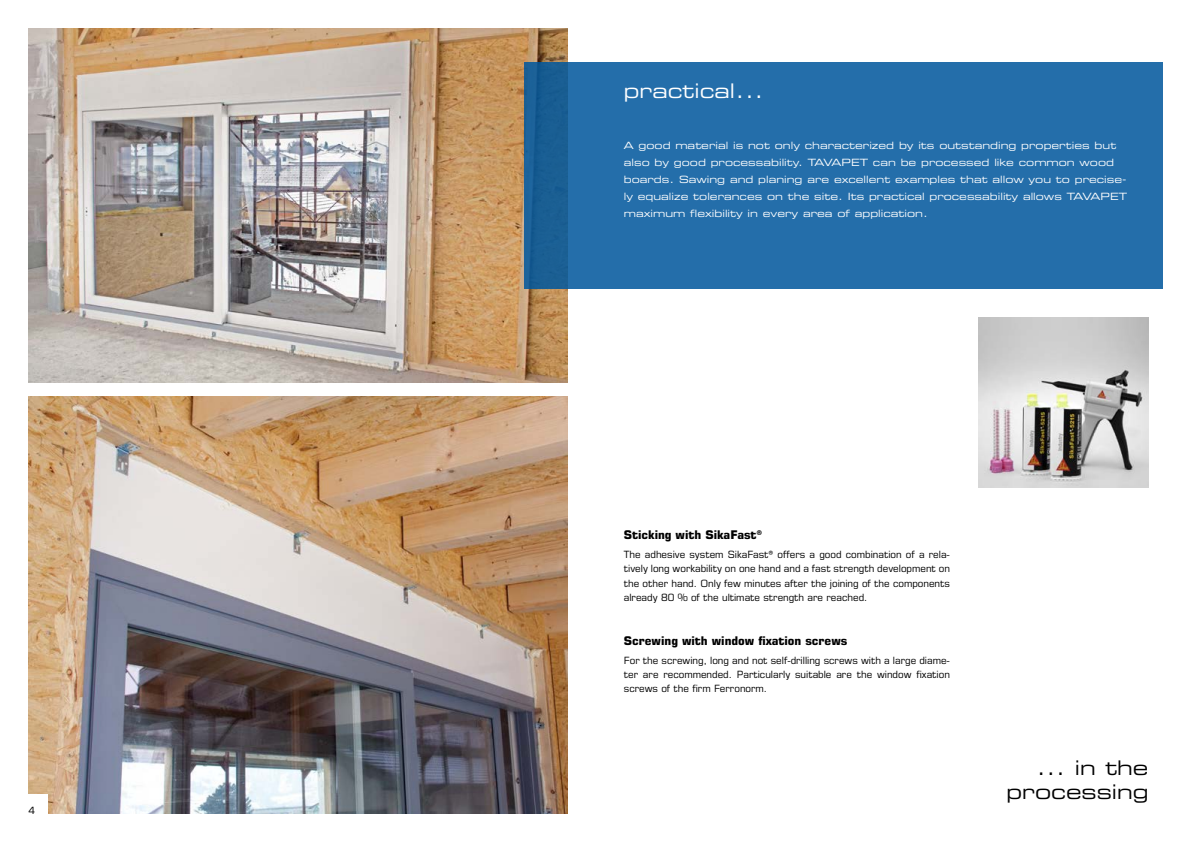
<style>
.page{position:relative;width:1191px;height:842px;background:#fff}
.page>*{position:absolute;margin:0;border:0;box-sizing:border-box;transform-origin:0 0}
.t1{font:20px/24px "Eurostile LT Std Ex 2";color:#000;text-align:right}
.t2{font:20px "Eurostile LT Std Ex 2";color:#fff}
.t3{font:700 12px "Eurostile LT Std";color:#000}
.t4{font:10px/14px "Eurostile LT Std";color:#000;text-align:justify}
.t5{font:10px/17px "Eurostile LT Std Ex 2";color:#fff}
</style>
<div class="page">
<img style="left:28px;top:28px;width:539px;height:355px">
<img style="left:28px;top:397px;width:539px;height:417px">
<div style="left:524px;top:62px;width:638px;height:227px;background:#246eaa"></div>
<img style="left:978px;top:317px;width:170px;height:171px">
<div style="left:26px;top:794px;width:22px;height:22px;background:#fff"></div>
<p class="t4" style="left:28px;top:803px;width:8px">4</p>
<h1 class="t2" style="left:624px;top:77px;width:142px">practical...</h1>
<p class="t5" style="left:624px;top:137px;width:505px">A good material is not only characterized by its outstanding properties but also by good processability. TAVAPET can be processed like common wood boards. Sawing and planing are excellent examples that allow you to precise&shy;ly equalize tolerances on the site. Its practical processability allows TAVAPET maximum flexibility in every area of application.</p>
<p class="t3" style="left:624px;top:527px;width:140px">Sticking with SikaFast®</p>
<p class="t4" style="left:624px;top:548px;width:328px">The adhesive system SikaFast® offers a good combination of a rela&shy;tively long workability on one hand and a fast strength development on the other hand. Only few minutes after the joining of the components already 80 % of the ultimate strength are reached.</p>
<p class="t3" style="left:624px;top:633px;width:225px">Screwing with window fixation screws</p>
<p class="t4" style="left:624px;top:653px;width:328px">For the screwing, long and not self-drilling screws with a large diame&shy;ter are recommended. Particularly suitable are the window fixation screws of the firm Ferronorm.</p>
<h1 class="t1" style="left:1006px;top:756px;width:143px">... in the processing</h1>
</div>
